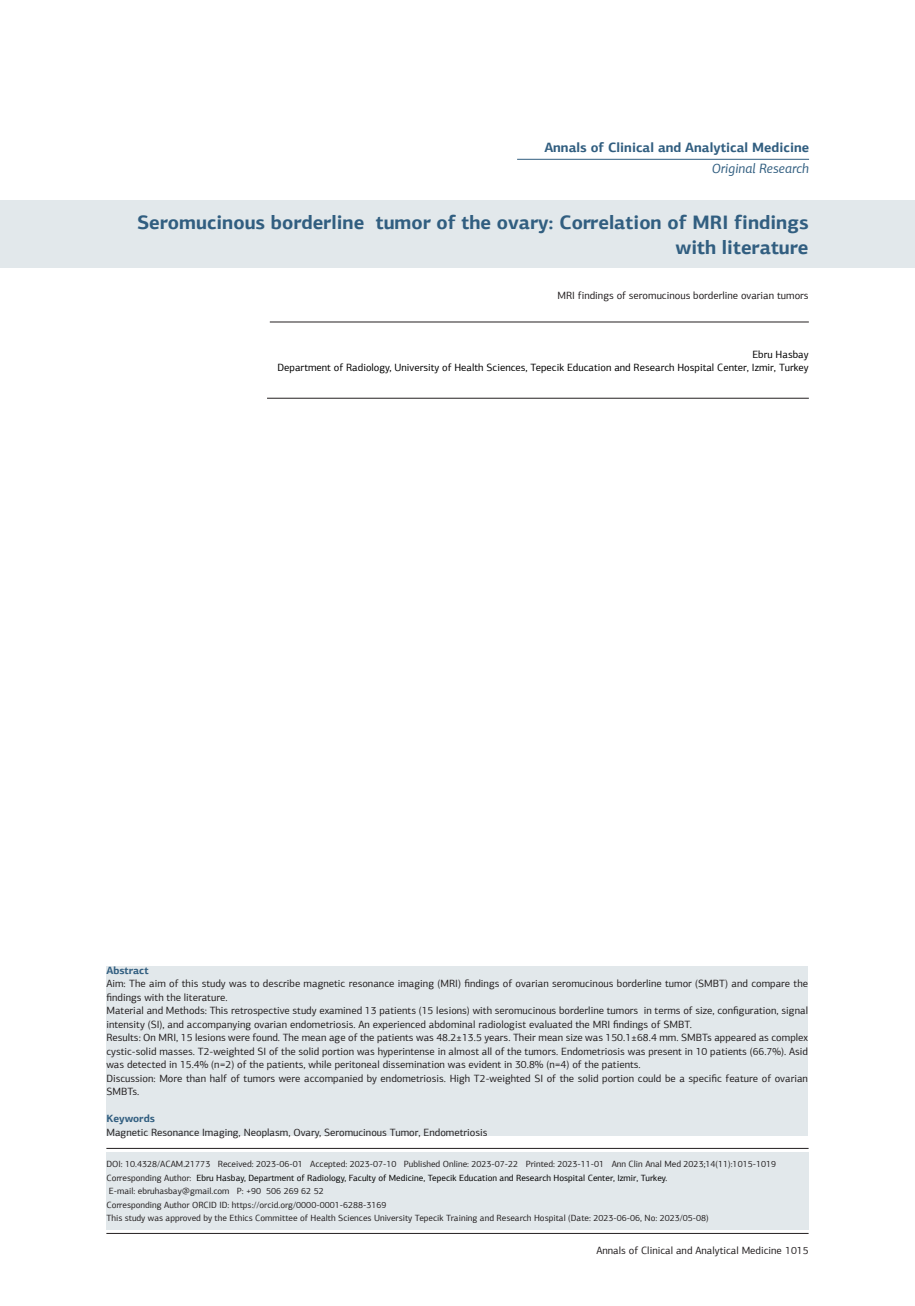
<style>
.page{position:relative;width:915px;height:1306px;background:#fff}
.page>*{position:absolute;margin:0;border:0;box-sizing:border-box;transform-origin:0 0}
.t1{font:700 19.5px/25.5px "PF Agora Sans Pro";color:#315e80;text-align:right}
.t2{font:700 13.5px "PF Agora Sans Pro";color:#315e80}
.t3{font:italic 13.5px "PF Agora Sans Pro";color:#315e80}
.t4{font:10.5px/13.5px "PF Agora Sans Pro";color:#231f20}
.t5{font:10.5px "PF Agora Sans Pro";color:#000}
.t6{font:700 10.5px "PF Agora Sans Pro";color:#315e80}
.t7{font:9px "PF Agora Sans Pro";color:#231f20}
.t8{font:9px "PF Agora Sans Pro";color:#000}
.s1{color:#231f20}
</style>
<div class="page">
<hr style="left:106px;top:1233px;width:702px;height:1px;background:#231f20">
<div style="left:0;top:200px;width:914px;height:68px;background:#e2e8eb"></div>
<hr style="left:106px;top:1148px;width:702px;height:1px;background:#231f20">
<hr style="left:270px;top:322px;width:538px;height:1px;background:#231f20">
<hr style="left:267px;top:398px;width:541px;height:1px;background:#231f20">
<hr style="left:517px;top:159px;width:291px;height:1px;background:#315e80">
<div style="left:106px;top:1151px;width:702px;height:78px;background:#e2e8eb"></div>
<div style="left:106px;top:965px;width:701px;height:170px;background:#e2e8eb"></div>
<p class="t2" style="left:544px;top:139px;width:266px">Annals of Clinical and Analytical Medicine</p>
<p class="t3" style="left:711px;top:160px;width:99px">Original Research</p>
<p class="t1" style="left:137px;top:209px;width:672px">Seromucinous borderline tumor of the ovary: Correlation of MRI findings with literature</p>
<p class="t4" style="left:557px;top:288px;width:252px">MRI findings of seromucinous borderline ovarian tumors</p>
<p class="t5" style="left:752px;top:348px;width:58px">Ebru Hasbay</p>
<p class="t5" style="left:277px;top:361px;width:532px">Department of Radiology, University of Health Sciences, Tepecik Education and Research Hospital Center, Izmir, Turkey</p>
<p class="t6" style="left:106px;top:963px;width:44px">Abstract</p>
<p class="t4" style="left:106px;top:976px;width:703px">Aim: The aim of this study was to describe magnetic resonance imaging (MRI) findings of ovarian seromucinous borderline tumor (SMBT) and compare the findings with the literature.</p>
<p class="t4" style="left:106px;top:1003px;width:703px">Material and Methods: This retrospective study examined 13 patients (15 lesions) with seromucinous borderline tumors in terms of size, configuration, signal intensity (SI), and accompanying ovarian endometriosis. An experienced abdominal radiologist evaluated the MRI findings of SMBT.</p>
<p class="t4" style="left:106px;top:1030px;width:703px;text-align:justify">Results: On MRI, 15 lesions were found. The mean age of the patients was 48.2±13.5 years. Their mean size was 150.1±68.4 mm. SMBTs appeared as complex cystic-solid masses. T2-weighted SI of the solid portion was hyperintense in almost all of the tumors. Endometriosis was present in 10 patients (66.7%). Asid was detected in 15.4% (n=2) of the patients, while peritoneal dissemination was evident in 30.8% (n=4) of the patients.</p>
<p class="t4" style="left:106px;top:1071px;width:703px">Discussion: More than half of tumors were accompanied by endometriosis. High T2-weighted SI of the solid portion could be a specific feature of ovarian<br>SMBTs.</p>
<p class="t6" style="left:106px;top:1112px;width:50px">Keywords</p>
<p class="t4" style="left:106px;top:1125px;width:382px">Magnetic Resonance Imaging, Neoplasm, Ovary, Seromucinous Tumor, Endometriosis</p>
<p class="t7" style="left:106px;top:1158px;width:671px">DOI: 10.4328/ACAM.21773 Received: 2023-06-01 Accepted: 2023-07-10 Published Online: 2023-07-22 Printed: 2023-11-01 Ann Clin Anal Med 2023;14(11):1015-1019</p>
<p class="t8" style="left:106px;top:1172px;width:562px"><span class="s1">Corresponding Author:</span> Ebru Hasbay, Department of Radiology, Faculty of Medicine, Tepecik Education and Research Hospital Center, Izmir, Turkey.</p>
<p class="t7" style="left:109px;top:1185px;width:216px">E-mail: ebruhasbay@gmail.com P: +90 506 269 62 52</p>
<p class="t7" style="left:106px;top:1199px;width:281px">Corresponding Author ORCID ID: https://orcid.org/0000-0001-6288-3169</p>
<p class="t7" style="left:106px;top:1212px;width:603px">This study was approved by the Ethics Committee of Health Sciences University Tepecik Training and Research Hospital (Date: 2023-06-06, No: 2023/05-08)</p>
<p class="t4" style="left:596px;top:1243px;width:213px">Annals of Clinical and Analytical Medicine 1015</p>
</div>
